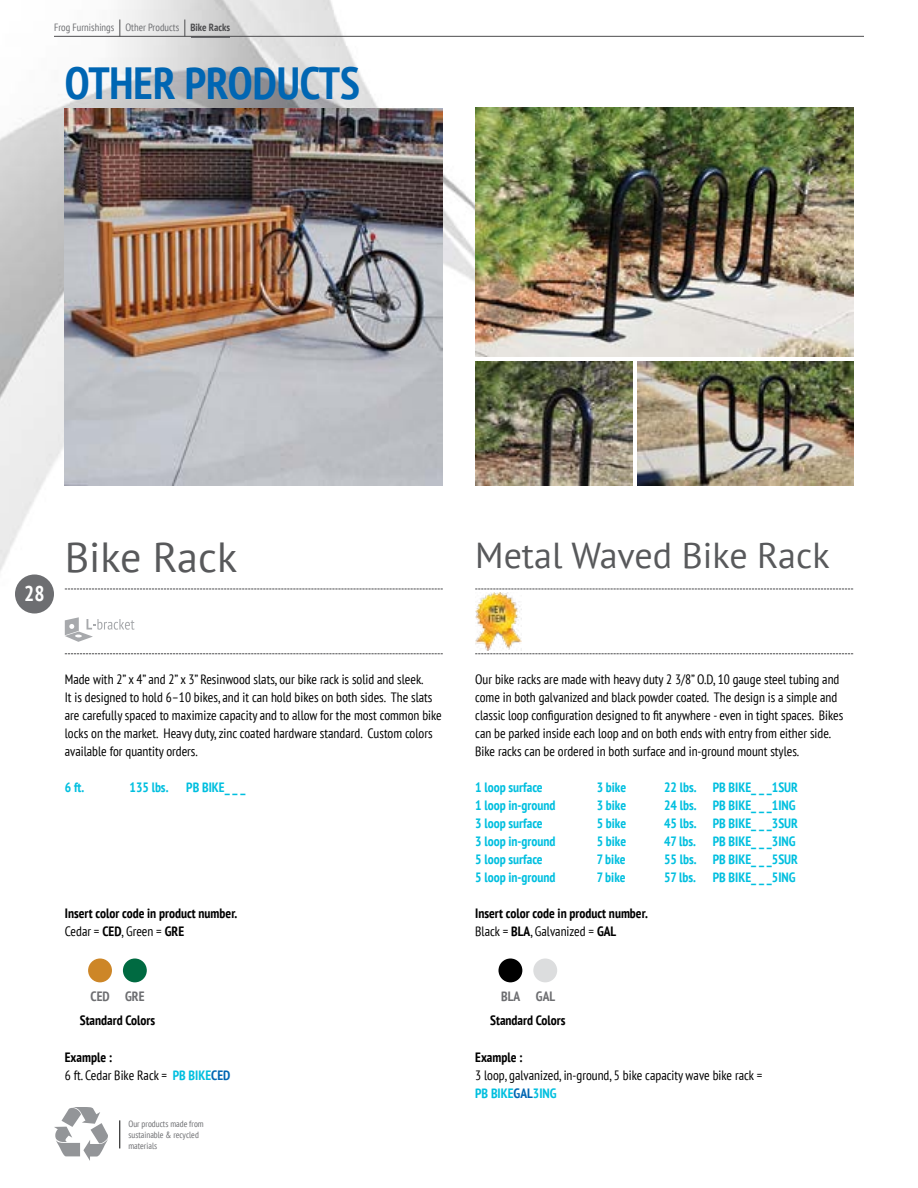
<style>
.page{position:relative;width:918px;height:1188px;background:#fff}
.page>*{position:absolute;margin:0;border:0;box-sizing:border-box;transform-origin:0 0}
.t1{font:700 condensed 45px "PT Sans";color:#0066b3}
.t2{font:42px "PT Sans";color:#58595b}
.t3{font:36px "PT Sans";color:#58595b}
.t4{font:700 condensed 21.3px "PT Sans";color:#fff}
.t5{font:condensed 13.5px/18px "PT Sans";color:#000}
.t6{font:700 condensed 13.5px "PT Sans";color:#00bfdf}
.t7{font:700 condensed 13.5px/18px "PT Sans";color:#000}
.t8{font:700 condensed 13.5px "PT Sans";color:#6d6e71}
.t9{font:condensed 10.5px "PT Sans";color:#6d6e71}
.t10{font:condensed 9px/10.8px "PT Sans";color:#6d6e71}
.s1{font-weight:700;color:#4d4d4f}
.s2{font-weight:400}
.s3{font-weight:700}
.s4{font-weight:700;color:#00bfdf}
.s5{font-weight:700;color:#0066b3}
</style>
<div class="page">
<img style="left:0;top:0;width:864px;height:1149px">
<div style="left:15px;top:574px;width:39px;height:40px;background:#6d6e71;border-radius:50%"></div>
<hr style="left:191px;top:36px;width:39px;height:2px;background:#6d6e71">
<svg style="left:185px;top:20px;width:1px;height:16px"></svg>
<svg style="left:120px;top:20px;width:1px;height:16px"></svg>
<hr style="left:54px;top:36px;width:810px;height:1px;background:#4d4d4f">
<svg style="left:65px;top:589px;width:378px;height:1px"></svg>
<svg style="left:65px;top:653px;width:378px;height:1px"></svg>
<svg style="left:475px;top:589px;width:378px;height:1px"></svg>
<svg style="left:475px;top:653px;width:378px;height:1px"></svg>
<svg style="left:54px;top:1107px;width:54px;height:54px"></svg>
<svg style="left:120px;top:1120px;width:1px;height:28px"></svg>
<svg style="left:65px;top:617px;width:70px;height:25px"></svg>
<div style="left:88px;top:958px;width:24px;height:24px;background:#cd8627;border-radius:50%"></div>
<div style="left:123px;top:958px;width:24px;height:24px;background:#006a41;border-radius:50%"></div>
<div style="left:498px;top:958px;width:24px;height:24px;background:#000;border-radius:50%"></div>
<div style="left:533px;top:958px;width:24px;height:24px;background:#dcddde;border-radius:50%"></div>
<img style="left:65px;top:108px;width:378px;height:378px">
<img style="left:475px;top:108px;width:378px;height:248px">
<img style="left:475px;top:361px;width:158px;height:125px">
<img style="left:637px;top:361px;width:216px;height:125px">
<img style="left:475px;top:592px;width:47px;height:58px">
<p class="t9" style="left:54px;top:21px;width:178px">Frog Furnishings Other Products <span class="s1">Bike Racks</span></p>
<h1 class="t1" style="left:65px;top:54px;width:297px">OTHER PRODUCTS</h1>
<h3 class="t4" style="left:24px;top:579px;width:22px">28</h3>
<h2 class="t2" style="left:65px;top:531px;width:174px">Bike Rack</h2>
<p class="t5" style="left:65px;top:670px;width:379px">Made with 2” x 4” and 2” x 3” Resinwood slats, our bike rack is solid and sleek.<br>It is designed to hold 6–10 bikes, and it can hold bikes on both sides. The slats are carefully spaced to maximize capacity and to allow for the most common bike locks on the market. Heavy duty, zinc coated hardware standard. Custom colors available for quantity orders.</p>
<p class="t6" style="left:65px;top:779px;width:21px">6 ft.</p>
<p class="t6" style="left:130px;top:779px;width:40px">135 lbs.</p>
<p class="t6" style="left:186px;top:779px;width:61px">PB BIKE_ _ _</p>
<p class="t7" style="left:65px;top:904px;width:174px">Insert color code in product number.<br><span class="s2">Cedar =</span> CED<span class="s2">, Green =</span> GRE</p>
<p class="t8" style="left:91px;top:987px;width:56px">CED GRE</p>
<p class="t7" style="left:80px;top:1011px;width:77px">Standard Colors</p>
<p class="t5" style="left:65px;top:1048px;width:167px"><span class="s3">Example :<br></span>6 ft. Cedar Bike Rack = <span class="s4">PB BIKE</span><span class="s5">CED</span></p>
<p class="t10" style="left:128px;top:1118px;width:77px">Our products made from sustainable &amp; recycled materials</p>
<h3 class="t3" style="left:475px;top:532px;width:356px">Metal Waved Bike Rack</h3>
<p class="t5" style="left:475px;top:670px;width:370px">Our bike racks are made with heavy duty 2 3/8” O.D, 10 gauge steel tubing and come in both galvanized and black powder coated. The design is a simple and classic loop configuration designed to fit anywhere - even in tight spaces. Bikes can be parked inside each loop and on both ends with entry from either side.<br>Bike racks can be ordered in both surface and in-ground mount styles.</p>
<p class="t6" style="left:475px;top:779px;width:69px">1 loop surface</p>
<p class="t6" style="left:597px;top:779px;width:31px">3 bike</p>
<p class="t6" style="left:664px;top:779px;width:135px">22 lbs. PB BIKE_ _ _1SUR</p>
<p class="t6" style="left:475px;top:797px;width:82px">1 loop in-ground</p>
<p class="t6" style="left:597px;top:797px;width:31px">3 bike</p>
<p class="t6" style="left:664px;top:797px;width:133px">24 lbs. PB BIKE_ _ _1ING</p>
<p class="t6" style="left:475px;top:815px;width:69px">3 loop surface</p>
<p class="t6" style="left:597px;top:815px;width:31px">5 bike</p>
<p class="t6" style="left:664px;top:815px;width:135px">45 lbs. PB BIKE_ _ _3SUR</p>
<p class="t6" style="left:475px;top:833px;width:82px">3 loop in-ground</p>
<p class="t6" style="left:597px;top:833px;width:31px">5 bike</p>
<p class="t6" style="left:664px;top:833px;width:133px">47 lbs. PB BIKE_ _ _3ING</p>
<p class="t6" style="left:475px;top:851px;width:69px">5 loop surface</p>
<p class="t6" style="left:597px;top:851px;width:30px">7 bike</p>
<p class="t6" style="left:664px;top:851px;width:135px">55 lbs. PB BIKE_ _ _5SUR</p>
<p class="t6" style="left:475px;top:869px;width:82px">5 loop in-ground</p>
<p class="t6" style="left:597px;top:869px;width:30px">7 bike</p>
<p class="t6" style="left:664px;top:869px;width:133px">57 lbs. PB BIKE_ _ _5ING</p>
<p class="t7" style="left:475px;top:904px;width:174px">Insert color code in product number.<br><span class="s2">Black =</span> BLA<span class="s2">, Galvanized =</span> GAL</p>
<p class="t8" style="left:501px;top:987px;width:56px">BLA GAL</p>
<p class="t7" style="left:490px;top:1011px;width:77px">Standard Colors</p>
<p class="t7" style="left:475px;top:1048px;width:49px">Example :</p>
<p class="t5" style="left:475px;top:1066px;width:289px">3 loop, galvanized, in-ground, 5 bike capacity wave bike rack =<br><span class="s4">PB BIKE</span><span class="s5">GAL</span><span class="s4">3ING</span></p>
</div>
